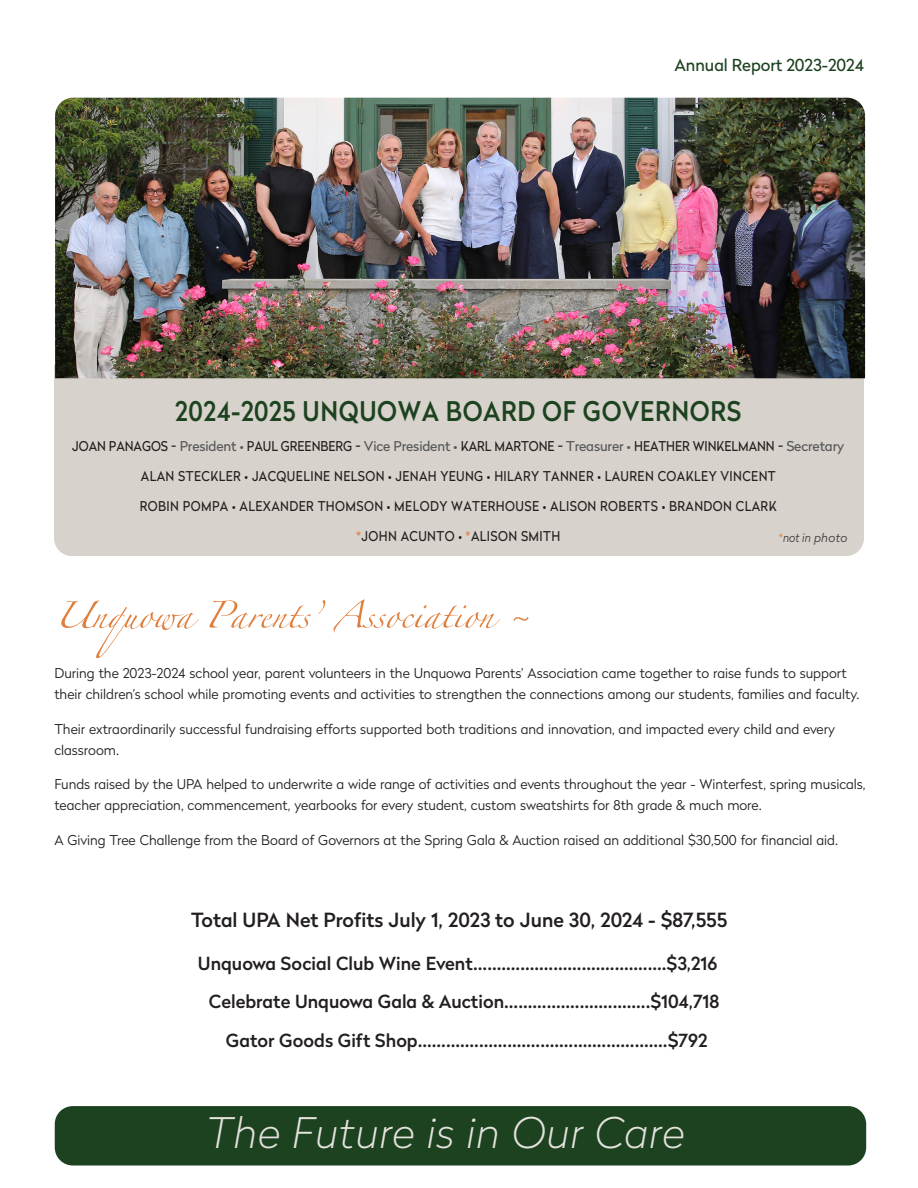
<style>
.page{position:relative;width:918px;height:1188px;background:#fff}
.page>*{position:absolute;margin:0;border:0;box-sizing:border-box;transform-origin:0 0}
.t1{font:60px "Zapfino Extra LT One";color:#e07e3c}
.t2{font:italic 100 42px "Radikal Trial";letter-spacing:.02em;color:#e5e2dd}
.t3{font:500 27px "Radikal Trial";letter-spacing:.025em;color:#1c4220;scale:.9 1}
.t4{font:500 19.5px "Radikal";color:#231f20}
.t5{font:500 18px "Radikal";color:#231f20}
.t6{font:16.5px "Radikal Trial";color:#1c4220}
.AR_Text{font:300 13.5px/21px "Radikal";color:#231f20}
.t7{font:13.5px "Radikal";letter-spacing:.03em;color:#231f20;scale:.9 1}
.t8{font:13.5px "Radikal";letter-spacing:-.005em;color:#231f20;scale:.9 1}
.t9{font:italic 300 12px "Radikal Trial";letter-spacing:.025em;color:#3e3e3f;scale:.9 1}
.s1{color:#57585a}
.s2{color:#e07e3c}
.s3{font-family:"Euclid Flex";font-style:normal;color:#e27f3a}
</style>
<div class="page">
<div style="left:54px;top:365px;width:810px;height:191px;background:#d7d2cb"></div>
<div style="left:55px;top:1106px;width:811px;height:59px;background:#1c4220;border-radius:18px"></div>
<img style="left:55px;top:98px;width:810px;height:280px">
<p class="t6" style="left:674px;top:59px;width:191px">Annual Report 2023-2024</p>
<p class="t3" style="left:175px;top:400px;width:631px">2024-2025 UNQUOWA BOARD OF GOVERNORS</p>
<p class="t8" style="left:72px;top:437px;width:859px">JOAN PANAGOS - <span class="s1">President •</span> PAUL GREENBERG - <span class="s1">Vice President •</span> KARL MARTONE - <span class="s1">Treasurer •</span> HEATHER WINKELMANN - <span class="s1">Secretary</span></p>
<p class="t7" style="left:141px;top:467px;width:707px">ALAN STECKLER • JACQUELINE NELSON • JENAH YEUNG • HILARY TANNER • LAUREN COAKLEY VINCENT</p>
<p class="t7" style="left:140px;top:497px;width:709px">ROBIN POMPA • ALEXANDER THOMSON • MELODY WATERHOUSE • ALISON ROBERTS • BRANDON CLARK</p>
<p class="t7" style="left:356px;top:527px;width:228px"><span class="s2">*</span>JOHN ACUNTO • <span class="s2">*</span>ALISON SMITH</p>
<p class="t9" style="left:778px;top:533px;width:78px"><span class="s3">*</span>not in photo</p>
<p class="t1" style="left:54px;top:572px;width:477px">Unquowa Parents’ Association ~</p>
<p class="AR_Text" style="left:54px;top:662px;width:807px">During the 2023-2024 school year, parent volunteers in the Unquowa Parents’ Association came together to raise funds to support their children’s school while promoting events and activities to strengthen the connections among our students, families and faculty.</p>
<p class="AR_Text" style="left:54px;top:718px;width:782px">Their extraordinarily successful fundraising efforts supported both traditions and innovation, and impacted every child and every classroom.</p>
<p class="AR_Text" style="left:54px;top:773px;width:813px">Funds raised by the UPA helped to underwrite a wide range of activities and events throughout the year - Winterfest, spring musicals, teacher appreciation, commencement, yearbooks for every student, custom sweatshirts for 8th grade &amp; much more.</p>
<p class="AR_Text" style="left:54px;top:829px;width:785px">A Giving Tree Challenge from the Board of Governors at the Spring Gala &amp; Auction raised an additional $30,500 for financial aid.</p>
<p class="t4" style="left:191px;top:906px;width:538px">Total UPA Net Profits July 1, 2023 to June 30, 2024 - $87,555</p>
<p class="t5" style="left:198px;top:951px;width:521px">Unquowa Social Club Wine Event.........................................$3,216</p>
<p class="t5" style="left:209px;top:989px;width:512px">Celebrate Unquowa Gala &amp; Auction...............................$104,718</p>
<p class="t5" style="left:226px;top:1028px;width:483px">Gator Goods Gift Shop.....................................................$792</p>
<p class="t2" style="left:206px;top:1116px;width:480px">The Future is in Our Care</p>
</div>
